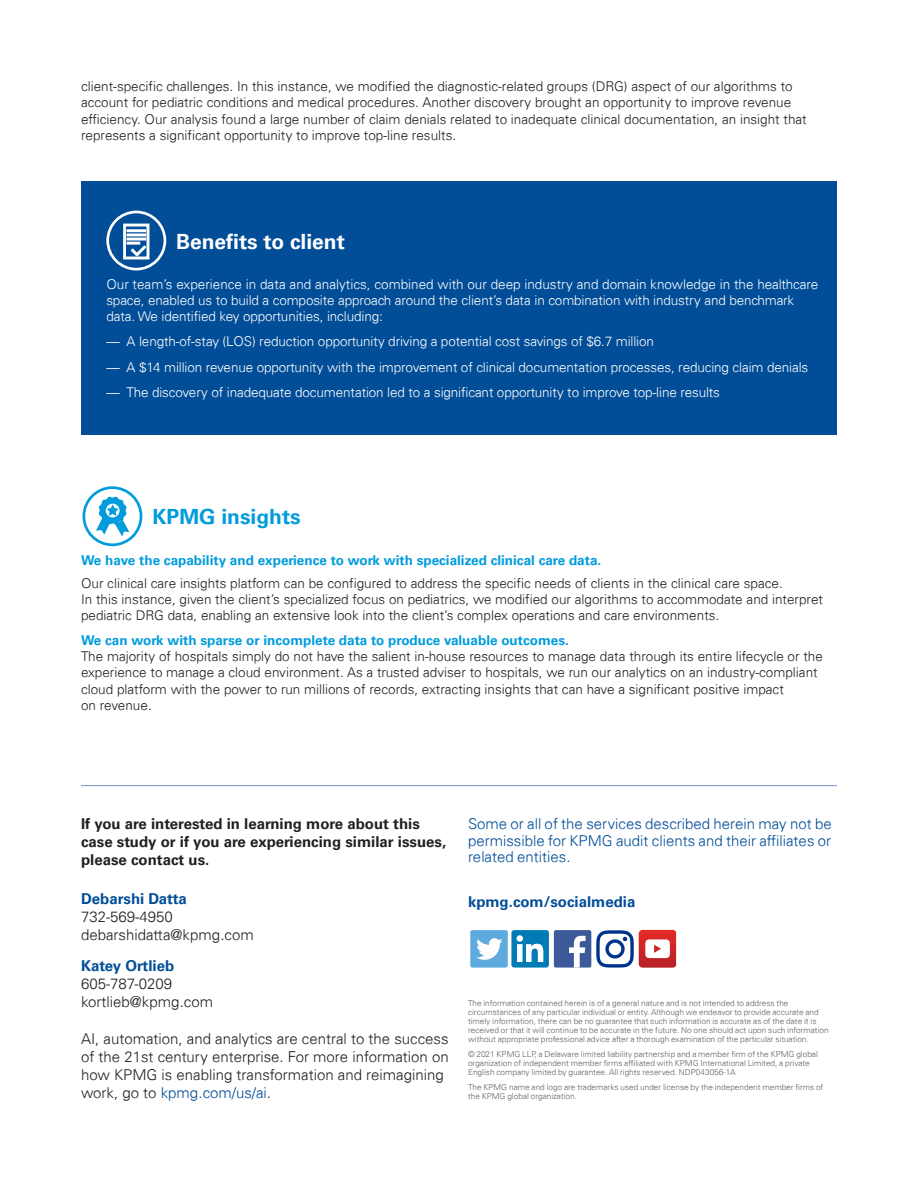
<style>
.page{position:relative;width:918px;height:1188px;background:#fff}
.page>*{position:absolute;margin:0;border:0;box-sizing:border-box;transform-origin:0 0}
.t1{font:700 21px "Univers 65";color:#fff}
.t2{font:700 21px "Univers 65";color:#009cdc}
.t3{font:300 15px/18px "Univers 45";color:#231f20}
.t4{font:300 15px/16.5px "Univers 45";color:#014d97;text-align:justify}
.t5{font:700 15px/18px "Univers 65";color:#231f20}
.t6{font:700 15px "Univers 65";color:#014d97}
.t7{font:300 13.5px/16.2px "Univers 45";color:#231f20}
.t8{font:300 13.5px/16.2px "Univers 45";letter-spacing:-.01em;color:#fff}
.t9{font:700 13.5px "Univers 65";color:#009cdc}
.t10{font:300 8.25px/9px "Univers 45";color:#636366}
.s1{color:#014d97}
</style>
<div class="page">
<div style="left:83px;top:486px;width:59px;height:60px;border:3px solid #009cdc;border-radius:50%"></div>
<svg style="left:95px;top:495px;width:36px;height:43px"></svg>
<hr style="left:81px;top:785px;width:756px;height:1px;background:#7b8ec1">
<div style="left:81px;top:182px;width:756px;height:253px;background:#014d97"></div>
<div style="left:106px;top:211px;width:60px;height:59px;border:3px solid #fff;border-radius:50%"></div>
<svg style="left:123px;top:223px;width:27px;height:37px"></svg>
<div style="left:511px;top:930px;width:38px;height:38px;background:#007bb6;border-radius:3px"></div>
<svg style="left:517px;top:935px;width:26px;height:27px"></svg>
<div style="left:554px;top:930px;width:37px;height:38px;background:#3c5a99;border-radius:2px"></div>
<svg style="left:569px;top:936px;width:17px;height:32px"></svg>
<div style="left:470px;top:930px;width:38px;height:38px;background:#5ea9dd;border-radius:2px"></div>
<svg style="left:476px;top:938px;width:27px;height:22px"></svg>
<svg style="left:596px;top:930px;width:80px;height:38px"></svg>
<p class="t7" style="left:81px;top:78px;width:727px">client-specific challenges. In this instance, we modified the diagnostic-related groups (DRG) aspect of our algorithms to account for pediatric conditions and medical procedures. Another discovery brought an opportunity to improve revenue efficiency. Our analysis found a large number of claim denials related to inadequate clinical documentation, an insight that represents a significant opportunity to improve top-line results.</p>
<h1 class="t1" style="left:176px;top:230px;width:170px">Benefits to client</h1>
<p class="t8" style="left:106px;top:276px;width:714px">Our team’s experience in data and analytics, combined with our deep industry and domain knowledge in the healthcare space, enabled us to build a composite approach around the client’s data in combination with industry and benchmark data. We identified key opportunities, including:</p>
<p class="t8" style="left:106px;top:334px;width:549px">— A length-of-stay (LOS) reduction opportunity driving a potential cost savings of $6.7 million</p>
<p class="t8" style="left:106px;top:359px;width:703px">— A $14 million revenue opportunity with the improvement of clinical documentation processes, reducing claim denials</p>
<p class="t8" style="left:106px;top:384px;width:615px">— The discovery of inadequate documentation led to a significant opportunity to improve top-line results</p>
<h1 class="t2" style="left:153px;top:505px;width:150px">KPMG insights</h1>
<p class="t9" style="left:81px;top:552px;width:522px">We have the capability and experience to work with specialized clinical care data.</p>
<p class="t7" style="left:81px;top:575px;width:744px">Our clinical care insights platform can be configured to address the specific needs of clients in the clinical care space.<br>In this instance, given the client’s specialized focus on pediatrics, we modified our algorithms to accommodate and interpret pediatric DRG data, enabling an extensive look into the client’s complex operations and care environments.</p>
<p class="t9" style="left:81px;top:632px;width:489px">We can work with sparse or incomplete data to produce valuable outcomes.</p>
<p class="t7" style="left:81px;top:648px;width:743px">The majority of hospitals simply do not have the salient in-house resources to manage data through its entire lifecycle or the experience to manage a cloud environment. As a trusted adviser to hospitals, we run our analytics on an industry-compliant cloud platform with the power to run millions of records, extracting insights that can have a significant positive impact<br>on revenue.</p>
<p class="t5" style="left:81px;top:815px;width:367px">If you are interested in learning more about this case study or if you are experiencing similar issues, please contact us.</p>
<p class="t6" style="left:81px;top:890px;width:107px">Debarshi Datta</p>
<p class="t3" style="left:81px;top:908px;width:174px">732-569-4950 debarshidatta@kpmg.com</p>
<p class="t6" style="left:81px;top:957px;width:95px">Katey Ortlieb</p>
<p class="t3" style="left:81px;top:975px;width:134px">605-787-0209 kortlieb@kpmg.com</p>
<p class="t3" style="left:81px;top:1029px;width:369px">AI, automation, and analytics are central to the success of the 21st century enterprise. For more information on how KPMG is enabling transformation and reimagining work, go to <span class="s1">kpmg.com/us/ai</span>.</p>
<p class="t4" style="left:468px;top:816px;width:365px">Some or all of the services described herein may not be permissible for KPMG audit clients and their affiliates or related entities.</p>
<p class="t6" style="left:468px;top:893px;width:169px">kpmg.com/socialmedia</p>
<p class="t10" style="left:468px;top:999px;width:362px">The information contained herein is of a general nature and is not intended to address the circumstances of any particular individual or entity. Although we endeavor to provide accurate and timely information, there can be no guarantee that such information is accurate as of the date it is received or that it will continue to be accurate in the future. No one should act upon such information without appropriate professional advice after a thorough examination of the particular situation.</p>
<p class="t10" style="left:468px;top:1050px;width:351px">© 2021 KPMG LLP, a Delaware limited liability partnership and a member firm of the KPMG global organization of independent member firms affiliated with KPMG International Limited, a private<br>English company limited by guarantee. All rights reserved. NDP043056-1A</p>
<p class="t10" style="left:468px;top:1083px;width:357px">The KPMG name and logo are trademarks used under license by the independent member firms of the KPMG global organization.</p>
</div>
